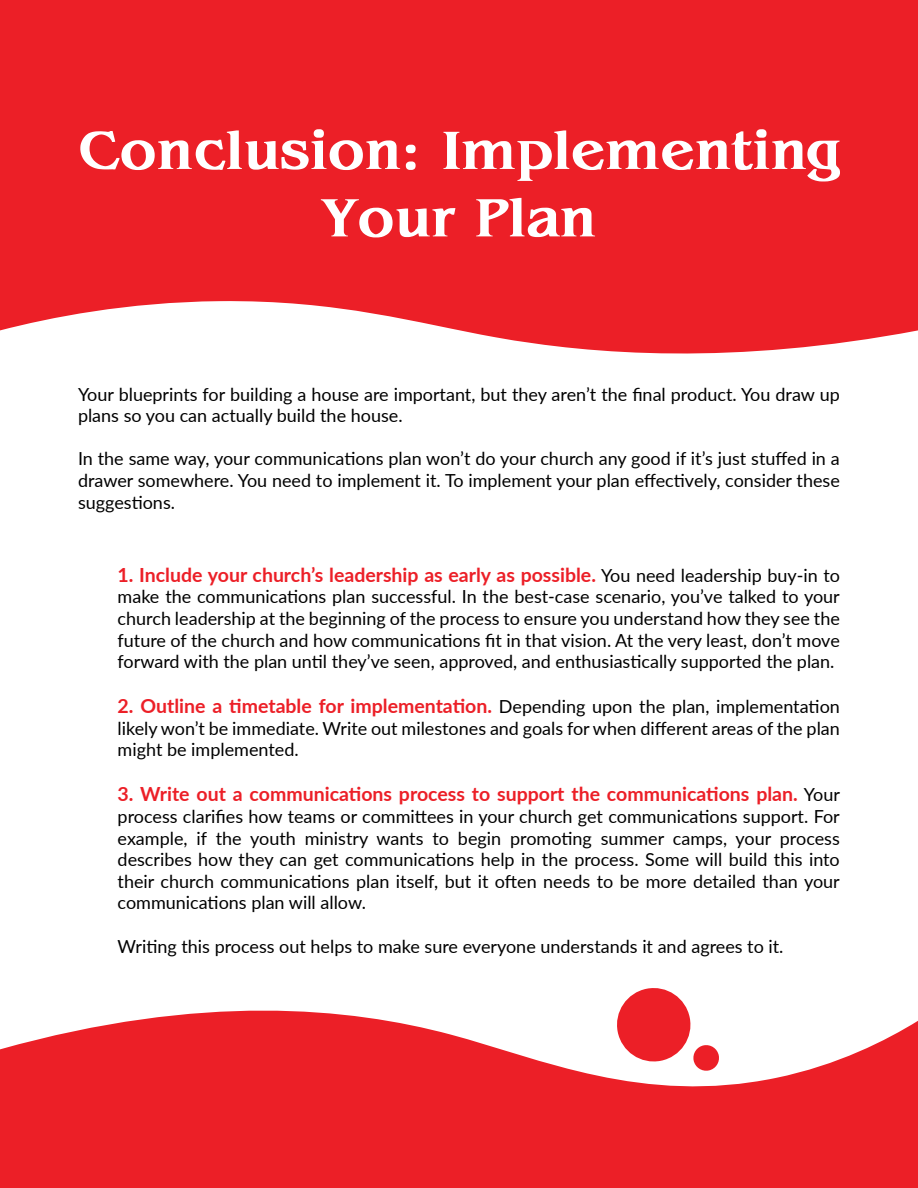
<style>
.page{position:relative;width:918px;height:1188px;background:#fff}
.page>*{position:absolute;margin:0;border:0;box-sizing:border-box;transform-origin:0 0}
.t1{font:700 56.25px/67.5px "Benguiat";color:#fff;text-align:center}
.t2{font:700 19.5px "Lato";color:#ec1f27}
.t3{font:18px/21.6px "Lato";color:#000;text-align:justify}
.s1{font-weight:400;font-size:18px;color:#000}
</style>
<div class="page">
<svg style="left:0;top:0;width:918px;height:354px;background:#ed2f36"></svg>
<svg style="left:0;top:1010px;width:918px;height:178px;fill:#ec1f27"></svg>
<svg style="left:614px;top:988px;width:106px;height:84px"></svg>
<h1 class="t1" style="left:78px;top:116px;width:763px">Conclusion: Implementing<br>Your Plan</h1>
<p class="t3" style="left:78px;top:383px;width:763px">Your blueprints for building a house are important, but they aren’t the final product. You draw up plans so you can actually build the house.</p>
<p class="t3" style="left:78px;top:447px;width:763px">In the same way, your communications plan won’t do your church any good if it’s just stuffed in a drawer somewhere. You need to implement it. To implement your plan effectively, consider these suggestions.</p>
<p class="t2" style="left:118px;top:560px;width:724px">1. Include your church’s leadership as early as possible. <span class="s1">You need leadership buy-in to</span></p>
<p class="t3" style="left:118px;top:585px;width:724px">make the communications plan successful. In the best-case scenario, you’ve talked to your church leadership at the beginning of the process to ensure you understand how they see the future of the church and how communications fit in that vision. At the very least, don’t move forward with the plan until they’ve seen, approved, and enthusiastically supported the plan.</p>
<p class="t2" style="left:118px;top:692px;width:724px">2. Outline a timetable for implementation. <span class="s1">Depending upon the plan, implementation</span></p>
<p class="t3" style="left:118px;top:717px;width:724px">likely won’t be immediate. Write out milestones and goals for when different areas of the plan might be implemented.</p>
<p class="t2" style="left:118px;top:780px;width:724px">3. Write out a communications process to support the communications plan. <span class="s1">Your</span></p>
<p class="t3" style="left:118px;top:805px;width:724px">process clarifies how teams or committees in your church get communications support. For example, if the youth ministry wants to begin promoting summer camps, your process describes how they can get communications help in the process. Some will build this into their church communications plan itself, but it often needs to be more detailed than your communications plan will allow.</p>
<p class="t3" style="left:118px;top:934px;width:667px">Writing this process out helps to make sure everyone understands it and agrees to it.</p>
</div>
